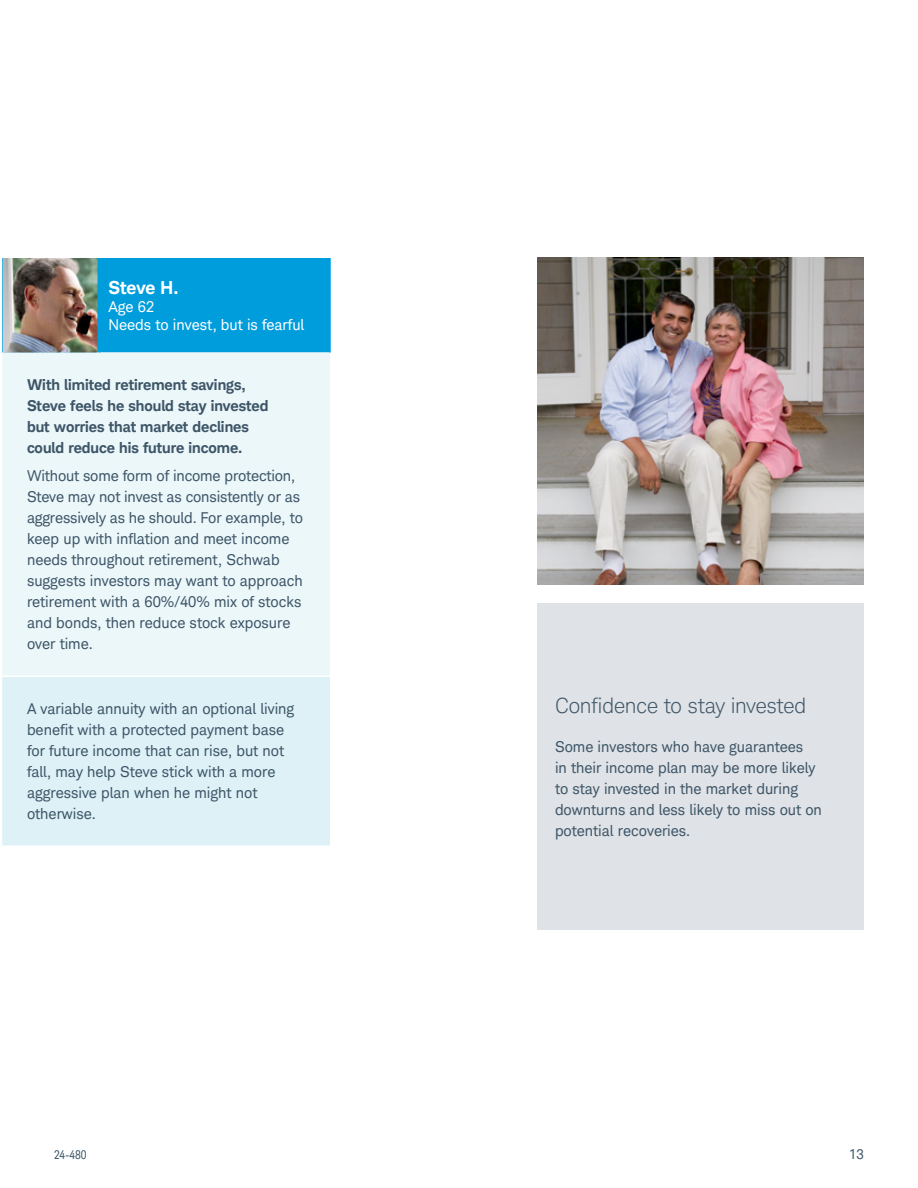
<style>
.page{position:relative;width:918px;height:1188px;background:#fff}
.page>*{position:absolute;margin:0;border:0;box-sizing:border-box;transform-origin:0 0}
.Subhead-2{font:300 21px "Charles Modern";letter-spacing:-.01em;color:#3d5567}
.t1{font:700 18px "Charles Modern";letter-spacing:-.005em;color:#fff}
.Body{font:15px/21px "Charles Modern";color:#3d5567}
.t2{font:700 15px/21px "Charles Modern";color:#3d5567}
.t3{font:15px/18px "Charles Modern";color:#fff}
.t4{font:13.5px "Charles Modern";color:#3d5567}
.Disclosure{font:condensed 12px "Charles Modern";color:#3d5567}
</style>
<div class="page">
<img style="left:537px;top:258px;width:327px;height:327px">
<div style="left:537px;top:603px;width:327px;height:327px;background:#dfe2e6"></div>
<div style="left:2px;top:258px;width:327px;height:94px;background:#009ddc"></div>
<div style="left:2px;top:352px;width:328px;height:323px;background:#ecf7fa"></div>
<div style="left:2px;top:677px;width:328px;height:168px;background:#ddf1f7"></div>
<hr style="left:99px;top:258px;width:1px;height:94px;background:#009ddc">
<hr style="left:329px;top:258px;width:2px;height:94px;background:#009ddc">
<img style="left:3px;top:258px;width:95px;height:94px">
<p class="t1" style="left:109px;top:276px;width:71px">Steve H.</p>
<p class="t3" style="left:109px;top:297px;width:197px">Age 62<br>Needs to invest, but is fearful</p>
<p class="t2" style="left:27px;top:375px;width:243px">With limited retirement savings, Steve feels he should stay invested but worries that market declines could reduce his future income.</p>
<p class="Body" style="left:27px;top:465px;width:278px">Without some form of income protection, Steve may not invest as consistently or as aggressively as he should. For example, to keep up with inflation and meet income needs throughout retirement, Schwab suggests investors may want to approach retirement with a 60%/40% mix of stocks and bonds, then reduce stock exposure over time.</p>
<p class="Body" style="left:27px;top:698px;width:269px">A variable annuity with an optional living benefit with a protected payment base for future income that can rise, but not fall, may help Steve stick with a more aggressive plan when he might not otherwise.</p>
<p class="Disclosure" style="left:54px;top:1148px;width:34px">24-480</p>
<p class="Subhead-2" style="left:555px;top:693px;width:253px">Confidence to stay invested</p>
<p class="Body" style="left:555px;top:736px;width:269px">Some investors who have guarantees<br>in their income plan may be more likely to stay invested in the market during downturns and less likely to miss out on potential recoveries.</p>
<p class="t4" style="left:849px;top:1146px;width:16px">13</p>
</div>
